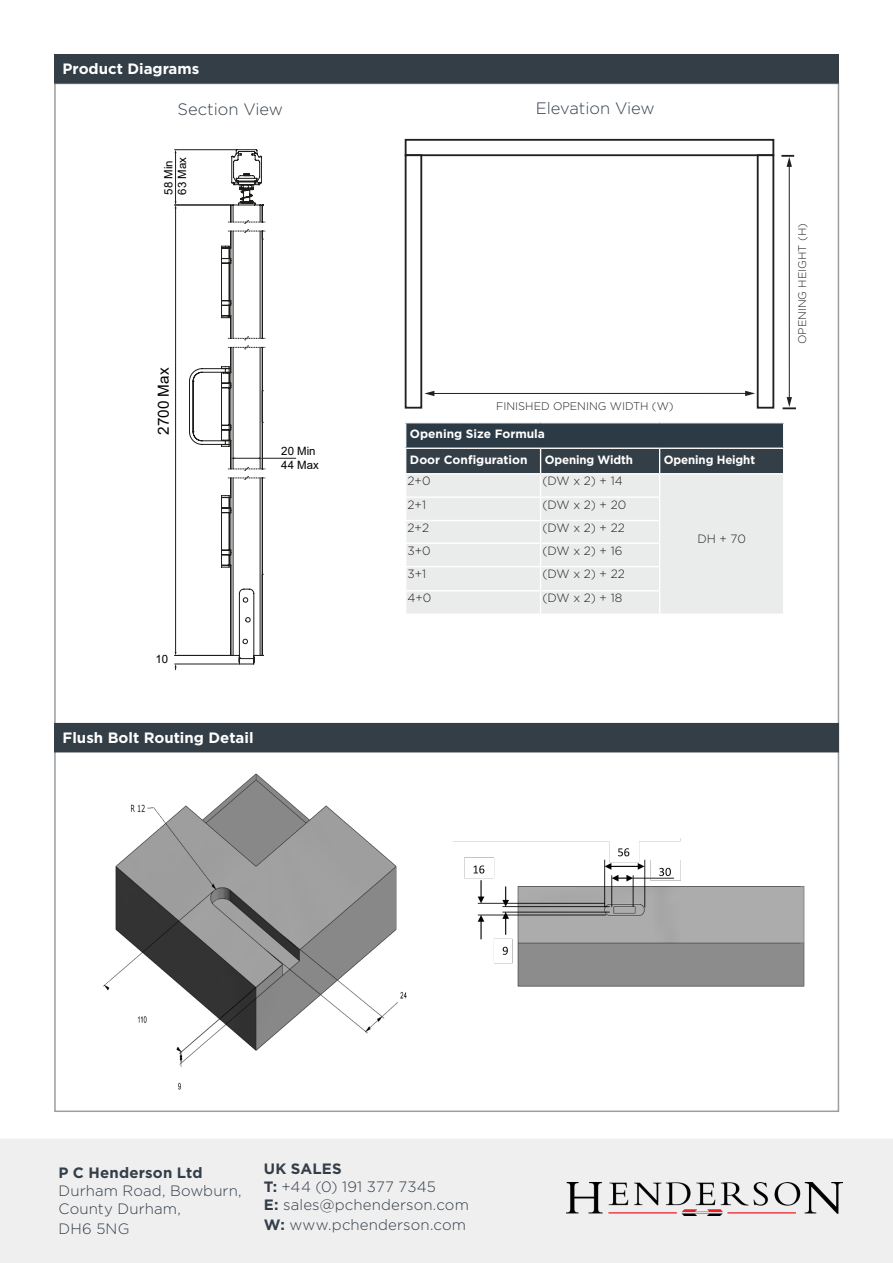
<style>
.page{position:relative;width:893px;height:1263px;background:#fff}
.page>*{position:absolute;margin:0;border:0;box-sizing:border-box;transform-origin:0 0}
.t1{font:300 16.5px "Gotham";color:#333e48}
.t2{font:15.3px "Arial";color:#000}
.t3{font:300 15px "Gotham";letter-spacing:.01em;color:#333e48}
.t4{font:700 15px "Gotham";color:#fff}
.t5{font:700 15px "Gotham";letter-spacing:.01em;color:#333e48}
.t6{font:300 12px "Gotham";letter-spacing:-.01em;color:#231f20}
.t7{font:700 12px "Gotham";letter-spacing:-.01em;color:#fff}
.t8{font:700 12px "Gotham";letter-spacing:-.01em;color:#fff;scale:.96 1}
.t9{font:11.4px/13.6px "Arial";color:#000}
.t10{font:300 11.1px "Gotham";color:#231f20}
.s1{font-weight:700}
</style>
<div class="page">
<div style="left:54px;top:54px;width:785px;height:30px;background:#333e47;border:2px solid #333e47"></div>
<div style="left:405px;top:139px;width:369px;height:17px;border:2px solid #231f20"></div>
<div style="left:405px;top:154px;width:17px;height:255px;border:2px solid #231f20"></div>
<div style="left:757px;top:154px;width:17px;height:255px;border:2px solid #231f20"></div>
<hr style="left:433px;top:393px;width:314px;height:1px;background:#231f20">
<svg style="left:745px;top:391px;width:10px;height:5px"></svg>
<svg style="left:424px;top:391px;width:10px;height:5px"></svg>
<hr style="left:789px;top:165px;width:1px;height:234px;background:#231f20">
<svg style="left:781px;top:155px;width:13px;height:12px"></svg>
<svg style="left:783px;top:397px;width:13px;height:12px"></svg>
<div style="left:0;top:1139px;width:893px;height:124px;background:#efeff0"></div>
<img style="left:567px;top:1182px;width:276px;height:34px">
<svg style="left:405px;top:423px;width:379px;height:190px;background:#bbc0c2"></svg>
<div style="left:54px;top:723px;width:785px;height:29px;background:#333e47"></div>
<img style="left:103px;top:773px;width:315px;height:320px">
<img style="left:454px;top:839px;width:351px;height:148px">
<hr style="left:262px;top:458px;width:34px;height:1px;background:#1d1d1b">
<svg style="left:189px;top:149px;width:76px;height:515px"></svg>
<hr style="left:175px;top:153px;width:1px;height:49px;background:#1d1d1b">
<hr style="left:175px;top:149px;width:61px;height:1px;background:#1d1d1b">
<hr style="left:175px;top:208px;width:1px;height:445px;background:#1d1d1b">
<hr style="left:175px;top:205px;width:55px;height:1px;background:#1d1d1b">
<hr style="left:175px;top:655px;width:55px;height:1px;background:#1d1d1b">
<hr style="left:175px;top:664px;width:63px;height:1px;background:#1d1d1b">
<p class="t4" style="left:63px;top:58px;width:138px">Product Diagrams</p>
<p class="t1" style="left:178px;top:99px;width:107px">Section View</p>
<p class="t1" style="left:536px;top:98px;width:120px">Elevation View</p>
<p class="t9" style="left:161px;top:195px;width:39px;rotate:-90deg">58 Min<br>63 Max</p>
<p class="t2" style="left:153px;top:435px;width:69px;rotate:-90deg">2700 Max</p>
<p class="t9" style="left:281px;top:444px;width:39px">20 Min<br>44 Max</p>
<p class="t9" style="left:155px;top:652px;width:14px">10</p>
<p class="t4" style="left:63px;top:727px;width:192px">Flush Bolt Routing Detail</p>
<p class="t10" style="left:496px;top:399px;width:179px">FINISHED OPENING WIDTH (W)</p>
<p class="t7" style="left:410px;top:426px;width:137px">Opening Size Formula</p>
<p class="t7" style="left:410px;top:451px;width:119px">Door Configuration</p>
<p class="t8" style="left:545px;top:451px;width:93px">Opening Width</p>
<p class="t8" style="left:664px;top:451px;width:97px">Opening Height</p>
<p class="t6" style="left:407px;top:473px;width:25px">2+0</p>
<p class="t6" style="left:542px;top:473px;width:82px">(DW x 2) + 14</p>
<p class="t6" style="left:407px;top:497px;width:20px">2+1</p>
<p class="t6" style="left:542px;top:497px;width:85px">(DW x 2) + 20</p>
<p class="t6" style="left:407px;top:520px;width:23px">2+2</p>
<p class="t6" style="left:542px;top:520px;width:84px">(DW x 2) + 22</p>
<p class="t6" style="left:407px;top:543px;width:25px">3+0</p>
<p class="t6" style="left:542px;top:543px;width:81px">(DW x 2) + 16</p>
<p class="t6" style="left:407px;top:566px;width:20px">3+1</p>
<p class="t6" style="left:542px;top:566px;width:84px">(DW x 2) + 22</p>
<p class="t6" style="left:407px;top:590px;width:25px">4+0</p>
<p class="t6" style="left:542px;top:590px;width:81px">(DW x 2) + 18</p>
<p class="t6" style="left:697px;top:531px;width:50px">DH + 70</p>
<p class="t10" style="left:795px;top:344px;width:123px;rotate:-90deg">OPENING HEIGHT (H)</p>
<p class="t5" style="left:58px;top:1163px;width:146px">P C Henderson Ltd</p>
<p class="t3" style="left:58px;top:1181px;width:185px">Durham Road, Bowburn,</p>
<p class="t3" style="left:58px;top:1199px;width:124px">County Durham,</p>
<p class="t3" style="left:58px;top:1219px;width:73px">DH6 5NG</p>
<p class="t5" style="left:264px;top:1159px;width:79px">UK SALES</p>
<p class="t3" style="left:264px;top:1177px;width:174px"><span class="s1">T:</span> +44 (0) 191 377 7345</p>
<p class="t3" style="left:264px;top:1195px;width:207px"><span class="s1">E:</span> sales@pchenderson.com</p>
<p class="t3" style="left:264px;top:1215px;width:204px"><span class="s1">W:</span> www.pchenderson.com</p>
</div>
